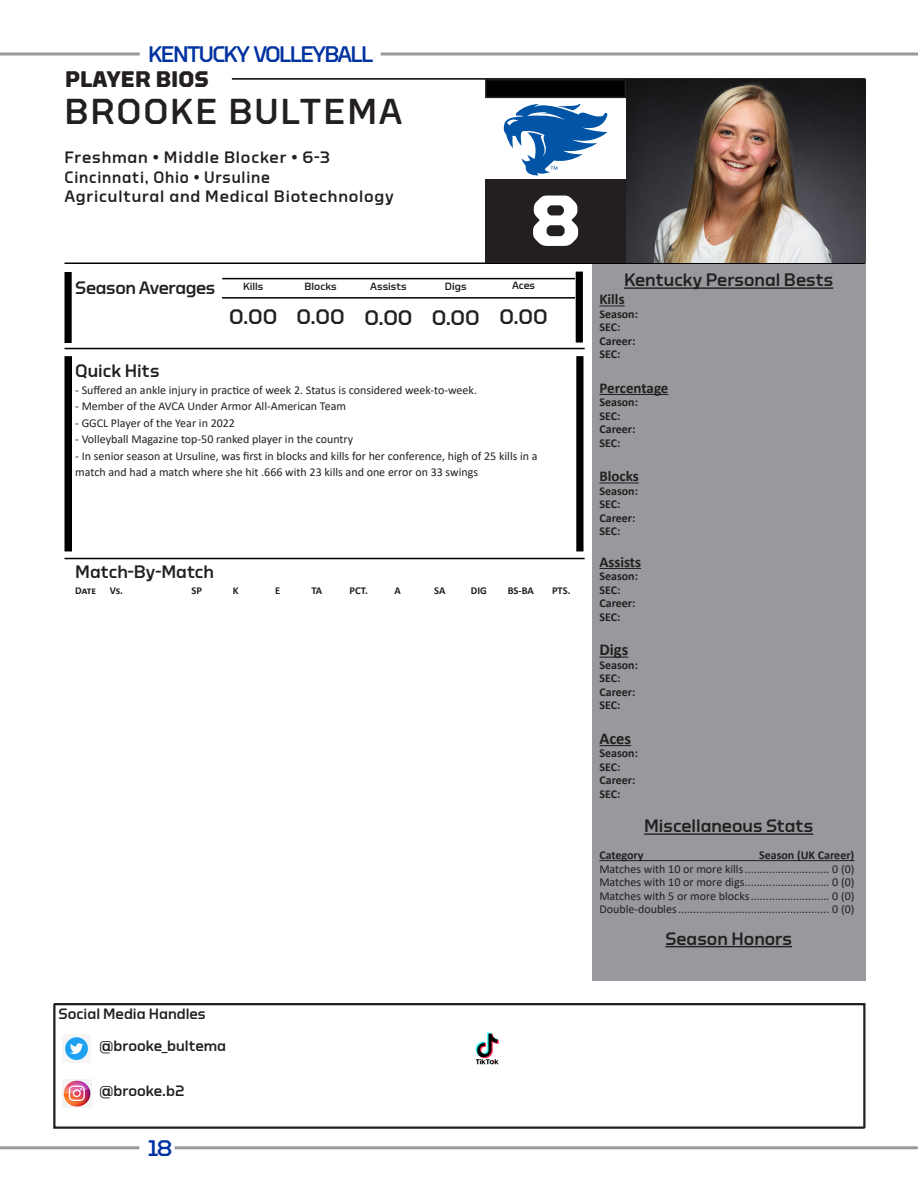
<style>
.page{position:relative;width:918px;height:1188px;background:#fff}
.page>*{position:absolute;margin:0;border:0;box-sizing:border-box;transform-origin:0 0}
.t1{font:700 72px "Torque";color:#fff}
.t2{font:500 36px "Torque";letter-spacing:.05em;color:#231f20}
.t3{font:500 22.5px "Torque";letter-spacing:-.08em;color:#0032a1}
.t4{font:700 22.5px "Torque";color:#231f20}
.t5{font:500 21px "Torque";color:#231f20}
.t6{font:500 18px "Torque";color:#231f20}
.t7{font:500 18px "Torque";letter-spacing:-.02em;color:#231f20}
.t8{font:500 16.5px "Torque";letter-spacing:.05em;color:#231f20}
.t9{font:500 16.5px "Torque";letter-spacing:.05em;color:#231f20;scale:.95 1}
.t10{font:700 16.5px "Calibri";color:#231f20}
.t11{font:500 15px "Torque";color:#231f20}
.t12{font:700 15px "Calibri";color:#231f20}
.t13{font:12px/16.5px "Calibri";color:#231f20}
.t14{font:700 12px "Calibri";color:#231f20}
.t15{font:700 10.5px "Calibri";letter-spacing:-.005em;color:#231f20}
.t16{font:500 10.5px "Torque";color:#231f20}
</style>
<div class="page">
<svg style="left:381px;top:52px;width:537px;height:4px;background:#b0b2b4"></svg>
<svg style="left:0;top:52px;width:140px;height:4px"></svg>
<hr style="left:175px;top:1146px;width:743px;height:3px;background:#97999c">
<hr style="left:0;top:1146px;width:139px;height:3px;background:#97999c">
<hr style="left:232px;top:78px;width:634px;height:2px;background:#000">
<hr style="left:64px;top:262px;width:802px;height:2px;background:#000">
<div style="left:592px;top:264px;width:274px;height:716px;background:#97999c"></div>
<hr style="left:624px;top:287px;width:209px;height:2px;background:#231f20">
<svg style="left:599px;top:305px;width:26px;height:1px"></svg>
<hr style="left:599px;top:394px;width:70px;height:1px;background:#231f20">
<hr style="left:599px;top:482px;width:40px;height:1px;background:#231f20">
<hr style="left:599px;top:568px;width:42px;height:1px;background:#231f20">
<svg style="left:599px;top:657px;width:29px;height:1px"></svg>
<hr style="left:599px;top:745px;width:32px;height:1px;background:#231f20">
<hr style="left:644px;top:833px;width:169px;height:2px;background:#231f20">
<hr style="left:599px;top:860px;width:255px;height:1px;background:#231f20">
<hr style="left:665px;top:946px;width:127px;height:1px;background:#231f20">
<div style="left:485px;top:179px;width:141px;height:84px;background:#231f20"></div>
<div style="left:486px;top:80px;width:139px;height:17px;background:#000"></div>
<div style="left:485px;top:79px;width:141px;height:19px;border:2px solid #231f20"></div>
<svg style="left:504px;top:104px;width:103px;height:72px"></svg>
<hr style="left:64px;top:348px;width:521px;height:1px;background:#000">
<svg style="left:64px;top:272px;width:8px;height:71px"></svg>
<svg style="left:576px;top:272px;width:7px;height:71px"></svg>
<div style="left:64px;top:356px;width:8px;height:195px;background:#000;border:2px solid #000"></div>
<hr style="left:64px;top:558px;width:521px;height:1px;background:#000">
<svg style="left:576px;top:356px;width:8px;height:195px;background:#191919"></svg>
<hr style="left:222px;top:278px;width:353px;height:1px;background:#000">
<hr style="left:222px;top:297px;width:353px;height:2px;background:#000">
<img style="left:626px;top:80px;width:240px;height:182px">
<div style="left:53px;top:1004px;width:812px;height:125px;border:2px solid #231f20"></div>
<img style="left:62px;top:1035px;width:27px;height:28px">
<img style="left:63px;top:1080px;width:28px;height:28px">
<img style="left:475px;top:1032px;width:24px;height:33px">
<h3 class="t3" style="left:148px;top:41px;width:227px">KENTUCKY VOLLEYBALL</h3>
<p class="t4" style="left:65px;top:66px;width:145px">PLAYER BIOS</p>
<p class="t2" style="left:64px;top:92px;width:340px">BROOKE BULTEMA</p>
<p class="t8" style="left:64px;top:148px;width:267px">Freshman • Middle Blocker • 6-3</p>
<p class="t9" style="left:64px;top:168px;width:218px">Cincinnati, Ohio • Ursuline</p>
<p class="t8" style="left:64px;top:187px;width:331px">Agricultural and Medical Biotechnology</p>
<p class="t1" style="left:530px;top:180px;width:52px">8</p>
<p class="t7" style="left:75px;top:277px;width:142px">Season Averages</p>
<p class="t16" style="left:243px;top:280px;width:22px">Kills</p>
<p class="t16" style="left:305px;top:280px;width:34px">Blocks</p>
<p class="t16" style="left:370px;top:280px;width:38px">Assists</p>
<p class="t16" style="left:445px;top:280px;width:23px">Digs</p>
<p class="t16" style="left:512px;top:280px;width:25px">Aces</p>
<p class="t5" style="left:229px;top:305px;width:50px">0.00</p>
<p class="t5" style="left:297px;top:305px;width:50px">0.00</p>
<p class="t5" style="left:364px;top:306px;width:50px">0.00</p>
<p class="t5" style="left:432px;top:306px;width:50px">0.00</p>
<p class="t5" style="left:499px;top:305px;width:50px">0.00</p>
<p class="t6" style="left:75px;top:361px;width:86px">Quick Hits</p>
<p class="t13" style="left:75px;top:381px;width:403px">- Suffered an ankle injury in practice of week 2. Status is considered week-to-week.</p>
<p class="t13" style="left:75px;top:398px;width:272px">- Member of the AVCA Under Armor All-American Team</p>
<p class="t13" style="left:75px;top:414px;width:161px">- GGCL Player of the Year in 2022</p>
<p class="t13" style="left:75px;top:431px;width:279px">- Volleyball Magazine top-50 ranked player in the country</p>
<p class="t13" style="left:75px;top:447px;width:464px">- In senior season at Ursuline, was first in blocks and kills for her conference, high of 25 kills in a match and had a match where she hit .666 with 23 kills and one error on 33 swings</p>
<p class="t6" style="left:75px;top:562px;width:140px">Match-By-Match</p>
<p class="t15" style="left:75px;top:584px;width:22px">Date</p>
<p class="t15" style="left:110px;top:584px;width:15px">Vs.</p>
<p class="t15" style="left:192px;top:584px;width:12px">SP</p>
<p class="t15" style="left:233px;top:584px;width:7px">K</p>
<p class="t15" style="left:275px;top:584px;width:7px">E</p>
<p class="t15" style="left:311px;top:584px;width:12px">TA</p>
<p class="t15" style="left:350px;top:584px;width:20px">PCT.</p>
<p class="t15" style="left:395px;top:584px;width:8px">A</p>
<p class="t15" style="left:434px;top:584px;width:13px">SA</p>
<p class="t15" style="left:471px;top:584px;width:18px">DIG</p>
<p class="t15" style="left:508px;top:584px;width:28px">BS-BA</p>
<p class="t15" style="left:552px;top:584px;width:20px">PTS.</p>
<p class="t6" style="left:624px;top:270px;width:211px">Kentucky Personal Bests</p>
<p class="t12" style="left:599px;top:289px;width:27px">Kills</p>
<p class="t14" style="left:599px;top:305px;width:40px">Season:</p>
<p class="t14" style="left:599px;top:319px;width:23px">SEC:</p>
<p class="t14" style="left:599px;top:332px;width:38px">Career:</p>
<p class="t14" style="left:599px;top:346px;width:23px">SEC:</p>
<p class="t12" style="left:599px;top:377px;width:71px">Percentage</p>
<p class="t14" style="left:599px;top:394px;width:40px">Season:</p>
<p class="t14" style="left:599px;top:407px;width:23px">SEC:</p>
<p class="t14" style="left:599px;top:421px;width:38px">Career:</p>
<p class="t14" style="left:599px;top:434px;width:23px">SEC:</p>
<p class="t12" style="left:599px;top:466px;width:41px">Blocks</p>
<p class="t14" style="left:599px;top:482px;width:40px">Season:</p>
<p class="t14" style="left:599px;top:496px;width:23px">SEC:</p>
<p class="t14" style="left:599px;top:509px;width:38px">Career:</p>
<p class="t14" style="left:599px;top:523px;width:23px">SEC:</p>
<p class="t12" style="left:599px;top:551px;width:43px">Assists</p>
<p class="t14" style="left:599px;top:568px;width:40px">Season:</p>
<p class="t14" style="left:599px;top:581px;width:23px">SEC:</p>
<p class="t14" style="left:599px;top:595px;width:38px">Career:</p>
<p class="t14" style="left:599px;top:608px;width:23px">SEC:</p>
<p class="t10" style="left:599px;top:638px;width:30px">Digs</p>
<p class="t14" style="left:599px;top:656px;width:40px">Season:</p>
<p class="t14" style="left:599px;top:670px;width:23px">SEC:</p>
<p class="t14" style="left:599px;top:683px;width:38px">Career:</p>
<p class="t14" style="left:599px;top:697px;width:23px">SEC:</p>
<p class="t10" style="left:599px;top:727px;width:33px">Aces</p>
<p class="t14" style="left:599px;top:745px;width:40px">Season:</p>
<p class="t14" style="left:599px;top:758px;width:23px">SEC:</p>
<p class="t14" style="left:599px;top:772px;width:38px">Career:</p>
<p class="t14" style="left:599px;top:785px;width:23px">SEC:</p>
<p class="t6" style="left:644px;top:816px;width:171px">Miscellaneous Stats</p>
<p class="t14" style="left:599px;top:847px;width:46px">Category</p>
<p class="t14" style="left:759px;top:847px;width:97px">Season (UK Career)</p>
<p class="t13" style="left:599px;top:860px;width:256px">Matches with 10 or more kills............................ 0 (0)</p>
<p class="t13" style="left:599px;top:874px;width:256px">Matches with 10 or more digs............................ 0 (0)</p>
<p class="t13" style="left:599px;top:887px;width:256px">Matches with 5 or more blocks.......................... 0 (0)</p>
<p class="t13" style="left:599px;top:901px;width:256px">Double-doubles.................................................. 0 (0)</p>
<p class="t6" style="left:665px;top:928px;width:128px">Season Honors</p>
<p class="t11" style="left:58px;top:1005px;width:149px">Social Media Handles</p>
<p class="t11" style="left:99px;top:1037px;width:129px">@brooke_bultema</p>
<p class="t11" style="left:99px;top:1083px;width:87px">@brooke.b2</p>
<h3 class="t3" style="left:148px;top:1135px;width:26px">18</h3>
</div>
